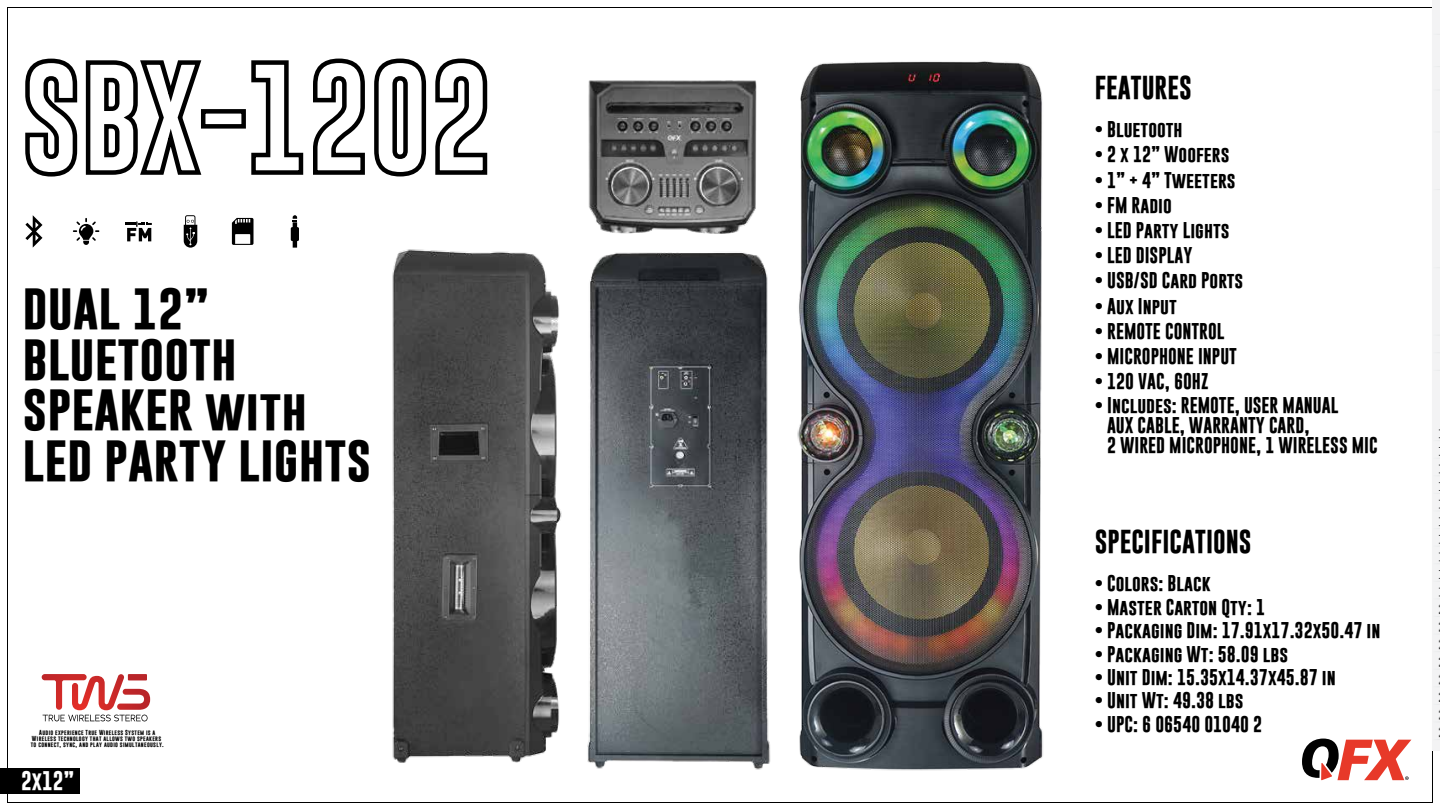
<style>
.page{position:relative;width:1440px;height:810px;background:#fff}
.page>*{position:absolute;margin:0;border:0;box-sizing:border-box;transform-origin:0 0}
.t1{font:700 42px/50.4px "Gobold";color:#000;scale:1.12 1}
.t2{font:700 24px "Gobold";color:#000}
.t3{font:700 19.5px "Gobold";color:#fff}
.t4{font:700 16.5px/19.8px "Gobold";color:#000}
.t5{font:700 5.25px/6.3px "Gobold";letter-spacing:.055em;color:#010101;text-align:center}
</style>
<div class="page">
<div style="left:0;top:769px;width:80px;height:25px;background:#000"></div>
<svg style="left:25px;top:58px;width:177px;height:119px"></svg>
<div style="left:201px;top:109px;width:45px;height:20px;border:4px solid #000"></div>
<svg style="left:251px;top:60px;width:53px;height:115px"></svg>
<svg style="left:313px;top:58px;width:175px;height:119px"></svg>
<svg style="left:184px;top:215px;width:13px;height:33px"></svg>
<svg style="left:125px;top:221px;width:27px;height:20px"></svg>
<svg style="left:291px;top:215px;width:8px;height:33px"></svg>
<svg style="left:232px;top:218px;width:21px;height:27px"></svg>
<svg style="left:73px;top:218px;width:26px;height:27px"></svg>
<svg style="left:25px;top:215px;width:17px;height:33px"></svg>
<svg style="left:1302px;top:739px;width:109px;height:41px"></svg>
<svg style="left:41px;top:674px;width:109px;height:47px"></svg>
<img style="left:797px;top:61px;width:246px;height:710px">
<img style="left:392px;top:249px;width:170px;height:514px">
<img style="left:587px;top:252px;width:184px;height:518px">
<img style="left:588px;top:80px;width:169px;height:154px">
<div style="left:1432px;top:0;width:8px;height:751px;background:#f3f3f4"></div>
<h1 class="t1" style="left:23px;top:284px;width:313px">DUAL 12”<br>BLUETOOTH<br>SPEAKER with<br>LED PARTY LIGHTS</h1>
<p class="t5" style="left:31px;top:729px;width:134px">Audio experience True Wireless System is a<br>Wireless technology that allows two speakers to connect, sync, and play audio simultaneously.</p>
<p class="t3" style="left:21px;top:768px;width:54px">2x12”</p>
<h2 class="t2" style="left:1094px;top:72px;width:99px">FEATURES</h2>
<p class="t4" style="left:1094px;top:119px;width:89px">• Bluetooth</p>
<p class="t4" style="left:1094px;top:145px;width:136px">• 2 x 12” Woofers</p>
<p class="t4" style="left:1094px;top:170px;width:142px">• 1” + 4” Tweeters</p>
<p class="t4" style="left:1094px;top:220px;width:136px">• LED Party Lights</p>
<p class="t4" style="left:1094px;top:245px;width:99px">• LED DISPLAY</p>
<p class="t4" style="left:1094px;top:296px;width:84px">• Aux Input</p>
<p class="t4" style="left:1094px;top:321px;width:131px">• REMOTE CONTROL</p>
<p class="t4" style="left:1094px;top:346px;width:144px">• MICROPHONE INPUT</p>
<p class="t4" style="left:1094px;top:195px;width:79px">• FM Radio</p>
<p class="t4" style="left:1094px;top:271px;width:150px">• USB/SD Card Ports</p>
<p class="t4" style="left:1094px;top:371px;width:115px">• 120 VAC, 60HZ</p>
<p class="t4" style="left:1107px;top:395px;width:272px;text-indent:-12px">• Includes: REMOTE, USER MANUAL<br>AUX CABLE, WARRANTY CARD,<br>2 WIRED MICROPHONE, 1 WIRELESS MIC</p>
<h2 class="t2" style="left:1094px;top:526px;width:158px">SPECIFICATIONS</h2>
<p class="t4" style="left:1094px;top:574px;width:117px">• Colors: Black</p>
<p class="t4" style="left:1094px;top:597px;width:172px">• Master Carton Qty: 1</p>
<p class="t4" style="left:1094px;top:620px;width:287px">• Packaging Dim: 17.91x17.32x50.47 in</p>
<p class="t4" style="left:1094px;top:644px;width:195px">• Packaging Wt: 58.09 lbs</p>
<p class="t4" style="left:1094px;top:667px;width:243px">• Unit Dim: 15.35x14.37x45.87 in</p>
<p class="t4" style="left:1094px;top:691px;width:150px">• Unit Wt: 49.38 lbs</p>
<p class="t4" style="left:1094px;top:714px;width:169px">• UPC: 6 06540 01040 2</p>
</div>
